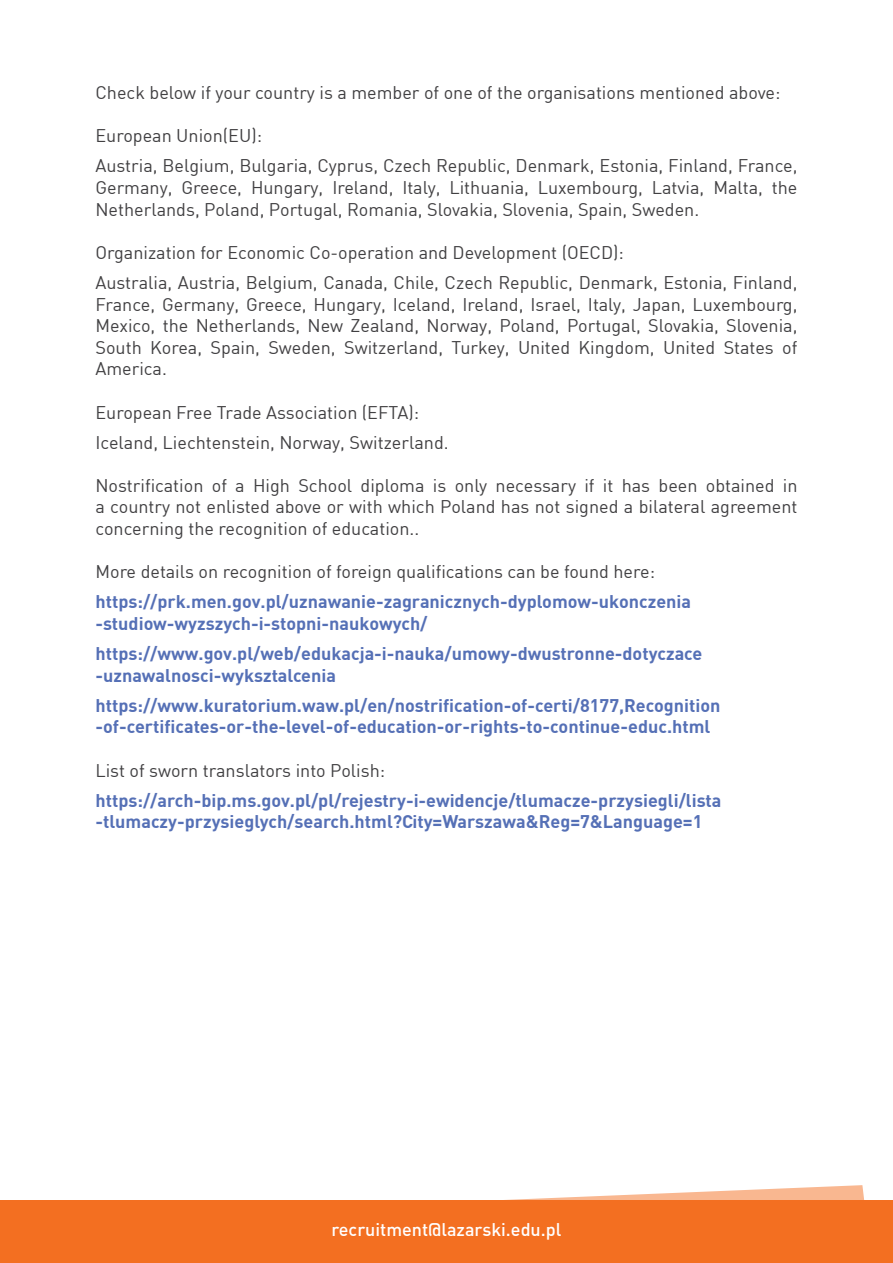
<style>
.page{position:relative;width:893px;height:1263px;background:#fff}
.page>*{position:absolute;margin:0;border:0;box-sizing:border-box;transform-origin:0 0}
.t1{font:18px/21.6px "DINCE";color:#414042}
.t2{font:700 18px/21.6px "DINCE";color:#5570b6}
.t3{font:500 18px "DINCE";color:#fff}
</style>
<div class="page">
<svg style="left:505px;top:1185px;width:360px;height:15px"></svg>
<div style="left:0;top:1200px;width:893px;height:63px;background:#f36f21"></div>
<p class="t1" style="left:95px;top:81px;width:686px">Check below if your country is a member of one of the organisations mentioned above:</p>
<p class="t1" style="left:95px;top:120px;width:704px;line-height:30.2px">European Union(EU):<br>Austria, Belgium, Bulgaria, Cyprus, Czech Republic, Denmark, Estonia, Finland, France,</p>
<p class="t1" style="left:95px;top:176px;width:703px">Germany, Greece, Hungary, Ireland, Italy, Lithuania, Luxembourg, Latvia, Malta, the<br>Netherlands, Poland, Portugal, Romania, Slovakia, Slovenia, Spain, Sweden.</p>
<p class="t1" style="left:95px;top:237px;width:704px;line-height:30.2px">Organization for Economic Co-operation and Development (OECD):<br>Australia, Austria, Belgium, Canada, Chile, Czech Republic, Denmark, Estonia, Finland,</p>
<p class="t1" style="left:95px;top:293px;width:704px;text-align:justify">France, Germany, Greece, Hungary, Iceland, Ireland, Israel, Italy, Japan, Luxembourg, Mexico, the Netherlands, New Zealand, Norway, Poland, Portugal, Slovakia, Slovenia, South Korea, Spain, Sweden, Switzerland, Turkey, United Kingdom, United States of America.</p>
<p class="t1" style="left:95px;top:397px;width:355px;line-height:30.2px">European Free Trade Association (EFTA):<br>Iceland, Liechtenstein, Norway, Switzerland.</p>
<p class="t1" style="left:95px;top:474px;width:704px;text-align:justify">Nostrification of a High School diploma is only necessary if it has been obtained in a country not enlisted above or with which Poland has not signed a bilateral agreement concerning the recognition of education..</p>
<p class="t1" style="left:95px;top:560px;width:561px">More details on recognition of foreign qualifications can be found here:</p>
<p class="t2" style="left:95px;top:590px;width:597px">https://prk.men.gov.pl/uznawanie-zagranicznych-dyplomow-ukonczenia -studiow-wyzszych-i-stopni-naukowych/</p>
<p class="t2" style="left:95px;top:642px;width:608px">https://www.gov.pl/web/edukacja-i-nauka/umowy-dwustronne-dotyczace -uznawalnosci-wyksztalcenia</p>
<p class="t2" style="left:95px;top:694px;width:626px">https://www.kuratorium.waw.pl/en/nostrification-of-certi/8177,Recognition -of-certificates-or-the-level-of-education-or-rights-to-continue-educ.html</p>
<p class="t1" style="left:95px;top:759px;width:291px">List of sworn translators into Polish:</p>
<p class="t2" style="left:95px;top:788px;width:627px">https://arch-bip.ms.gov.pl/pl/rejestry-i-ewidencje/tlumacze-przysiegli/lista -tlumaczy-przysieglych/search.html?City=Warszawa&amp;Reg=7&amp;Language=1</p>
<p class="t3" style="left:332px;top:1218px;width:231px">recruitment@lazarski.edu.pl</p>
</div>
